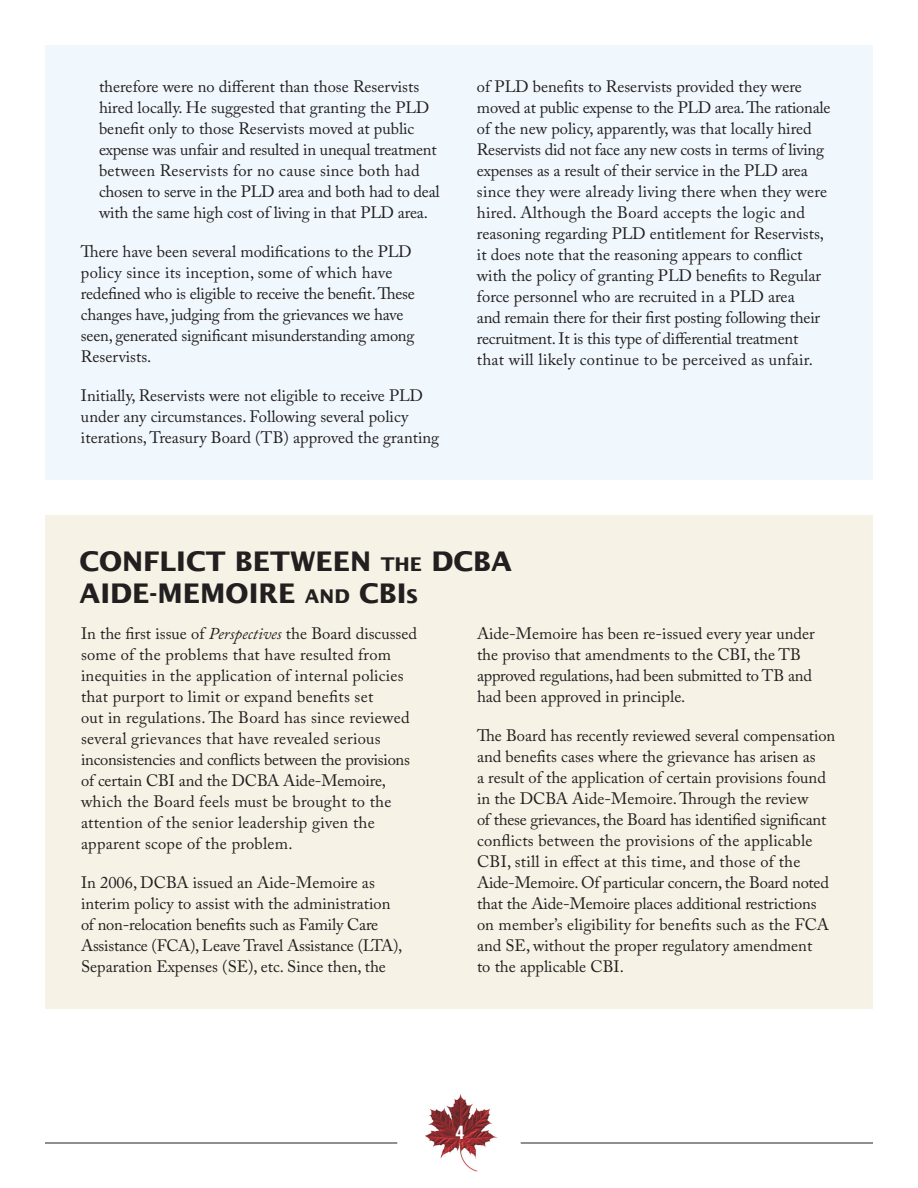
<style>
.page{position:relative;width:918px;height:1188px;background:#fff}
.page>*{position:absolute;margin:0;border:0;box-sizing:border-box;transform-origin:0 0}
.t1{font:700 27px/32.4px "Lucida Sans Std";color:#231f20}
.t2{font:700 condensed 18px "Helvetica LT Std";color:#fff}
.t3{font:16.5px/21px "Adobe Caslon Pro";color:#231f20}
.s1{font-size:18.9px}
.s2{font-style:italic}
</style>
<div class="page">
<img style="left:425px;top:1094px;width:72px;height:78px">
<hr style="left:45px;top:1143px;width:352px;height:1px;background:#231f20">
<hr style="left:521px;top:1143px;width:352px;height:1px;background:#231f20">
<div style="left:45px;top:45px;width:828px;height:434px;background:#f0f8fd"></div>
<div style="left:45px;top:516px;width:828px;height:493px;background:#f6f3e6"></div>
<p class="t3" style="left:99px;top:76px;width:342px">therefore were no different than those Reservists hired locally. He suggested that granting the PLD benefit only to those Reservists moved at public expense was unfair and resulted in unequal treatment between Reservists for no cause since both had chosen to serve in the PLD area and both had to deal with the same high cost of living in that PLD area.</p>
<p class="t3" style="left:81px;top:241px;width:335px">There have been several modifications to the PLD policy since its inception, some of which have redefined who is eligible to receive the benefit. These changes have, judging from the grievances we have seen, generated significant misunderstanding among Reservists.</p>
<p class="t3" style="left:81px;top:385px;width:360px">Initially, Reservists were not eligible to receive PLD under any circumstances. Following several policy iterations, Treasury Board (TB) approved the granting</p>
<p class="t3" style="left:477px;top:76px;width:355px">of PLD benefits to Reservists provided they were moved at public expense to the PLD area. The rationale of the new policy, apparently, was that locally hired Reservists did not face any new costs in terms of living expenses as a result of their service in the PLD area since they were already living there when they were hired. Although the Board accepts the logic and reasoning regarding PLD entitlement for Reservists, it does note that the reasoning appears to conflict with the policy of granting PLD benefits to Regular force personnel who are recruited in a PLD area<br>and remain there for their first posting following their recruitment. It is this type of differential treatment<br>that will likely continue to be perceived as unfair.</p>
<h1 class="t1" style="left:79px;top:546px;width:434px">CONFLICT BETWEEN <span class="s1">THE</span> DCBA<br>AIDE-MEMOIRE <span class="s1">AND</span> CBI<span class="s1">S</span></h1>
<p class="t3" style="left:81px;top:623px;width:338px">In the first issue of <span class="s2">Perspectives</span> the Board discussed some of the problems that have resulted from inequities in the application of internal policies that purport to limit or expand benefits set<br>out in regulations. The Board has since reviewed several grievances that have revealed serious inconsistencies and conflicts between the provisions of certain CBI and the DCBA Aide-Memoire, which the Board feels must be brought to the attention of the senior leadership given the apparent scope of the problem.</p>
<p class="t3" style="left:81px;top:872px;width:323px">In 2006, DCBA issued an Aide-Memoire as interim policy to assist with the administration of non-relocation benefits such as Family Care Assistance (FCA), Leave Travel Assistance (LTA), Separation Expenses (SE), etc. Since then, the</p>
<p class="t3" style="left:477px;top:623px;width:339px">Aide-Memoire has been re-issued every year under the proviso that amendments to the CBI, the TB approved regulations, had been submitted to TB and had been approved in principle.</p>
<p class="t3" style="left:477px;top:725px;width:360px">The Board has recently reviewed several compensation and benefits cases where the grievance has arisen as<br>a result of the application of certain provisions found in the DCBA Aide-Memoire. Through the review<br>of these grievances, the Board has identified significant conflicts between the provisions of the applicable CBI, still in effect at this time, and those of the Aide-Memoire. Of particular concern, the Board noted that the Aide-Memoire places additional restrictions on member’s eligibility for benefits such as the FCA and SE, without the proper regulatory amendment<br>to the applicable CBI.</p>
<p class="t2" style="left:455px;top:1121px;width:10px">4</p>
</div>
